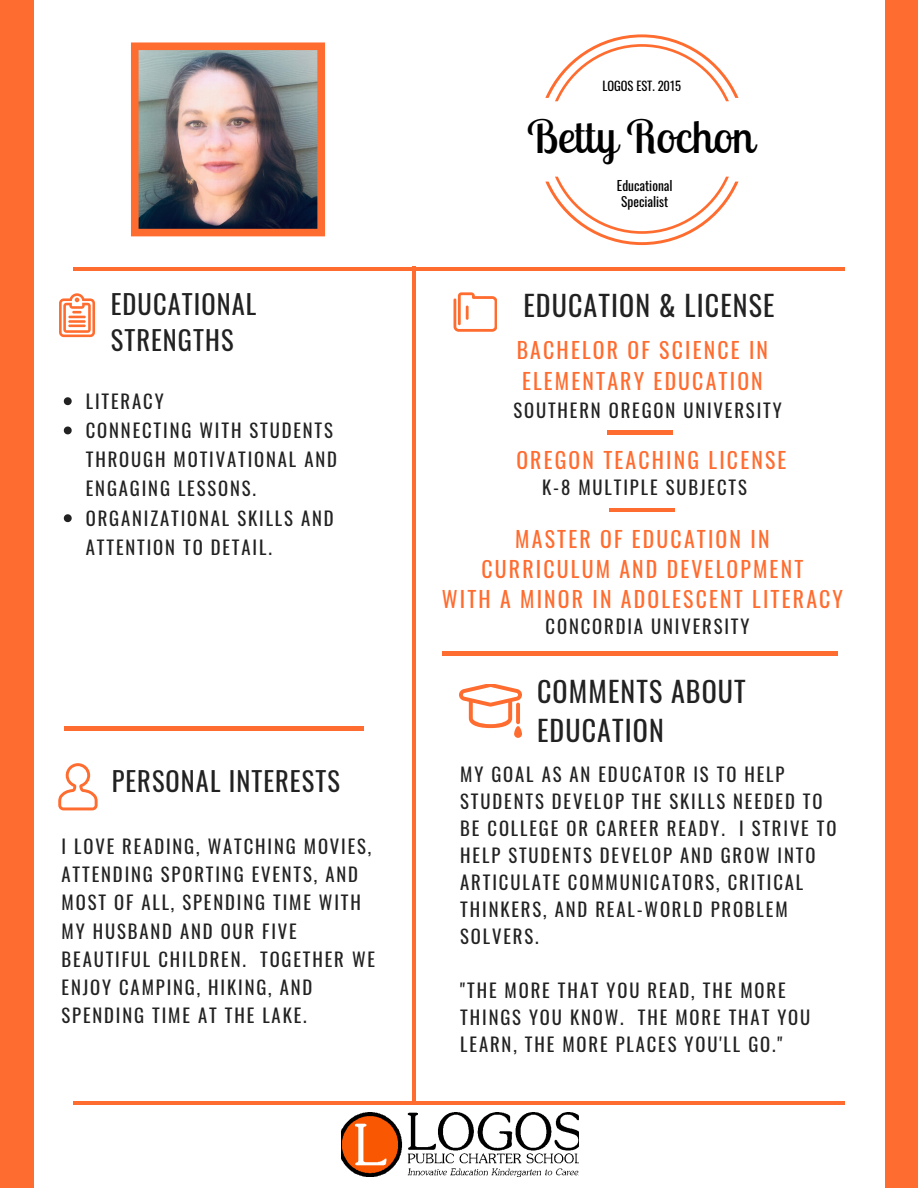
<style>
.page{position:relative;width:918px;height:1188px;background:#fff}
.page>*{position:absolute;margin:0;border:0;box-sizing:border-box;transform-origin:0 0}
.t1{font:45.6px "Lobster Two";color:#000}
.t2{font:28.05px/38.2px "Oswald";letter-spacing:.04em;color:#222}
.t3{font:26.4px/36px "Oswald";letter-spacing:.04em;color:#222}
.t4{font:21.75px/30.3px "Oswald";letter-spacing:.1em;color:#ff6c2f}
.t5{font:18.75px/27px "Oswald";letter-spacing:.1em;color:#222}
.t6{font:13.35px/15.8px "Oswald";color:#000;text-align:center}
.t7{font:12.45px "Oswald";color:#000}
</style>
<div class="page">
<svg style="left:454px;top:292px;width:43px;height:40px"></svg>
<svg style="left:459px;top:684px;width:63px;height:44px"></svg>
<svg style="left:516px;top:703px;width:4px;height:21px"></svg>
<div style="left:514px;top:726px;width:8px;height:11px;background:#ff6c2f;border-radius:4px"></div>
<hr style="left:442px;top:652px;width:396px;height:3px;background:#ff6c2f">
<hr style="left:608px;top:431px;width:65px;height:3px;background:#ff6c2f">
<hr style="left:73px;top:267px;width:772px;height:4px;background:#ff6c2f">
<svg style="left:59px;top:293px;width:36px;height:44px"></svg>
<svg style="left:64px;top:397px;width:8px;height:8px"></svg>
<svg style="left:64px;top:427px;width:8px;height:7px"></svg>
<svg style="left:64px;top:514px;width:8px;height:8px"></svg>
<hr style="left:64px;top:727px;width:299px;height:3px;background:#ff6c2f">
<svg style="left:58px;top:763px;width:40px;height:47px"></svg>
<hr style="left:412px;top:266px;width:4px;height:837px;background:#ff6c2f">
<hr style="left:73px;top:1101px;width:772px;height:4px;background:#ff6c2f">
<div style="left:0;top:0;width:34px;height:1188px;background:#ff6c2f"></div>
<div style="left:885px;top:0;width:33px;height:1188px;background:#ff6c2f"></div>
<img style="left:341px;top:1112px;width:238px;height:65px">
<svg style="left:545px;top:34px;width:194px;height:211px"></svg>
<img style="left:131px;top:42px;width:194px;height:194px">
<hr style="left:610px;top:508px;width:65px;height:4px;background:#ff6c2f">
<h3 class="t3" style="left:111px;top:285px;width:147px">EDUCATIONAL<br>STRENGTHS</h3>
<p class="t5" style="left:86px;top:385px;width:253px;line-height:29.2px">LITERACY<br>CONNECTING WITH STUDENTS<br>THROUGH MOTIVATIONAL AND<br>ENGAGING LESSONS.<br>ORGANIZATIONAL SKILLS AND<br>ATTENTION TO DETAIL.</p>
<h3 class="t3" style="left:112px;top:762px;width:230px">PERSONAL INTERESTS</h3>
<p class="t5" style="left:62px;top:832px;width:315px;line-height:28.2px">I LOVE READING, WATCHING MOVIES,<br>ATTENDING SPORTING EVENTS, AND<br>MOST OF ALL, SPENDING TIME WITH<br>MY HUSBAND AND OUR FIVE<br>BEAUTIFUL CHILDREN. TOGETHER WE<br>ENJOY CAMPING, HIKING, AND<br>SPENDING TIME AT THE LAKE.</p>
<p class="t7" style="left:602px;top:76px;width:80px">LOGOS EST. 2015</p>
<h1 class="t1" style="left:527px;top:107px;width:228px">Betty Rochon</h1>
<p class="t6" style="left:617px;top:177px;width:57px">Educational<br>Specialist</p>
<h2 class="t2" style="left:523px;top:285px;width:253px">EDUCATION &amp; LICENSE</h2>
<p class="t4" style="left:517px;top:334px;width:253px">BACHELOR OF SCIENCE IN<br>ELEMENTARY EDUCATION</p>
<p class="t5" style="left:513px;top:396px;width:270px">SOUTHERN OREGON UNIVERSITY</p>
<p class="t4" style="left:516px;top:444px;width:272px">OREGON TEACHING LICENSE</p>
<p class="t5" style="left:542px;top:473px;width:206px">K-8 MULTIPLE SUBJECTS</p>
<p class="t4" style="left:442px;top:523px;width:403px;text-align:center">MASTER OF EDUCATION IN<br>CURRICULUM AND DEVELOPMENT<br>WITH A MINOR IN ADOLESCENT LITERACY</p>
<p class="t5" style="left:546px;top:612px;width:205px">CONCORDIA UNIVERSITY</p>
<h2 class="t2" style="left:537px;top:672px;width:210px">COMMENTS ABOUT<br>EDUCATION</h2>
<p class="t5" style="left:460px;top:760px;width:378px">MY GOAL AS AN EDUCATOR IS TO HELP<br>STUDENTS DEVELOP THE SKILLS NEEDED TO<br>BE COLLEGE OR CAREER READY. I STRIVE TO<br>HELP STUDENTS DEVELOP AND GROW INTO<br>ARTICULATE COMMUNICATORS, CRITICAL<br>THINKERS, AND REAL-WORLD PROBLEM<br>SOLVERS.</p>
<p class="t5" style="left:460px;top:976px;width:352px">"THE MORE THAT YOU READ, THE MORE<br>THINGS YOU KNOW. THE MORE THAT YOU<br>LEARN, THE MORE PLACES YOU'LL GO."</p>
</div>
